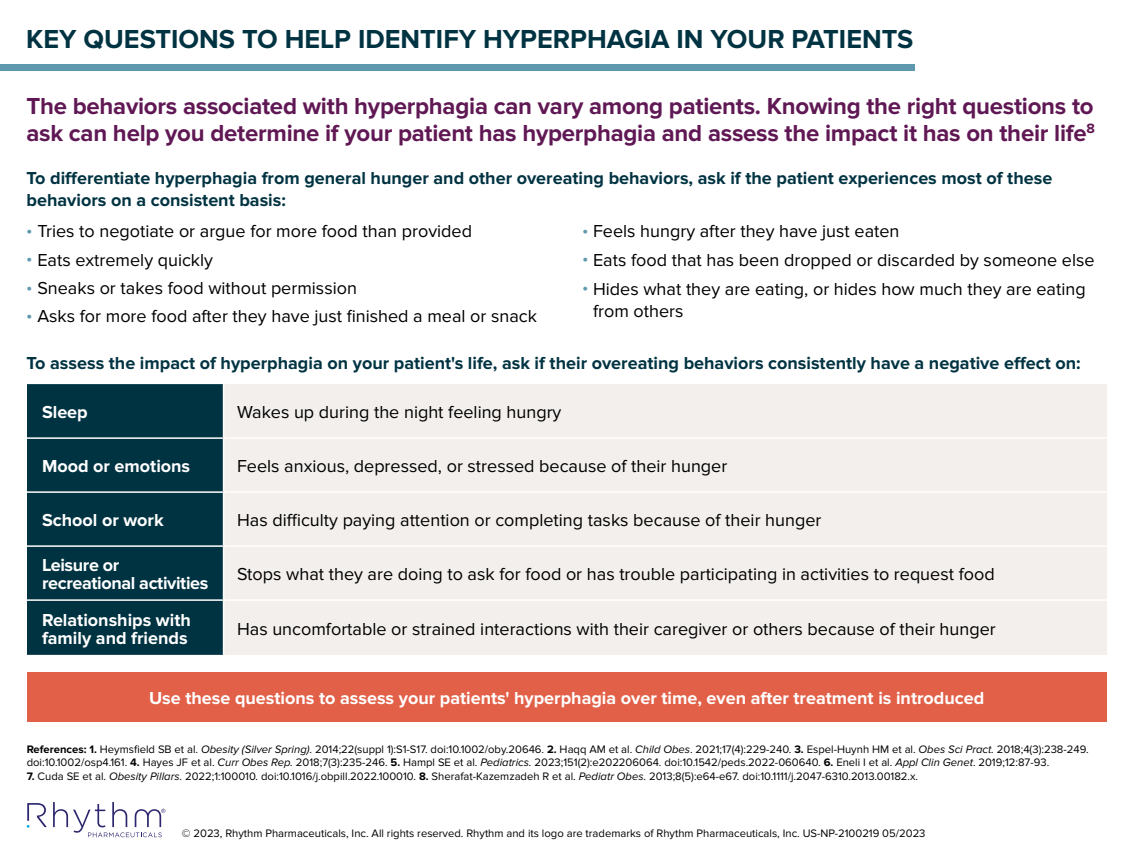
<style>
.page{position:relative;width:1134px;height:864px;background:#fff}
.page>*{position:absolute;margin:0;border:0;box-sizing:border-box;transform-origin:0 0}
.t1{font:700 27px "Proxima Nova";color:#003342}
.t2{font:700 24px/27px "Proxima Nova";letter-spacing:-.01em;color:#601854}
.t3{font:18px/22.5px "Proxima Nova";color:#000}
.t4{font:700 18px/21.6px "Proxima Nova";color:#003342}
.t5{font:700 18px/18px "Proxima Nova";color:#fff}
.t6{font:700 18px/18px "Proxima Nova";letter-spacing:-.02em;color:#fff}
.t7{font:11.25px/13.5px "Proxima Nova";color:#000}
.s1{color:#5d98af}
.s2{font-weight:700}
.s3{font-style:italic}
</style>
<div class="page">
<svg style="left:27px;top:803px;width:20px;height:25px"></svg>
<svg style="left:53px;top:802px;width:112px;height:35px"></svg>
<div style="left:27px;top:672px;width:1080px;height:50px;background:#e26048"></div>
<div style="left:0;top:64px;width:914px;height:6px;background:#5d98af"></div>
<div style="left:27px;top:384px;width:196px;height:271px;background:#003342"></div>
<div style="left:224px;top:384px;width:883px;height:271px;background:#f2efec"></div>
<hr style="left:224px;top:437px;width:883px;height:2px;background:#fff">
<hr style="left:224px;top:491px;width:883px;height:2px;background:#fff">
<hr style="left:224px;top:545px;width:883px;height:2px;background:#fff">
<hr style="left:224px;top:599px;width:883px;height:2px;background:#fff">
<hr style="left:27px;top:437px;width:197px;height:2px;background:#fff">
<hr style="left:27px;top:491px;width:197px;height:2px;background:#fff">
<hr style="left:27px;top:545px;width:197px;height:2px;background:#fff">
<hr style="left:27px;top:599px;width:197px;height:2px;background:#fff">
<h1 class="t1" style="left:26px;top:24px;width:889px">KEY QUESTIONS TO HELP IDENTIFY HYPERPHAGIA IN YOUR PATIENTS</h1>
<h2 class="t2" style="left:26px;top:93px;width:1070px">The behaviors associated with hyperphagia can vary among patients. Knowing the right questions to ask can help you determine if your patient has hyperphagia and assess the impact it has on their life<sup>8</sup></h2>
<h3 class="t4" style="left:27px;top:168px;width:1027px">To differentiate hyperphagia from general hunger and other overeating behaviors, ask if the patient experiences most of these behaviors on a consistent basis:</h3>
<h3 class="t3" style="left:582px;top:220px;width:319px"><span class="s1">•</span> Feels hungry after they have just eaten</h3>
<h3 class="t3" style="left:582px;top:249px;width:514px"><span class="s1">•</span> Eats food that has been dropped or discarded by someone else</h3>
<h3 class="t3" style="left:593px;top:278px;width:494px;text-indent:-11px"><span class="s1">•</span> Hides what they are eating, or hides how much they are eating from others</h3>
<h3 class="t3" style="left:26px;top:220px;width:447px"><span class="s1">•</span> Tries to negotiate or argue for more food than provided</h3>
<h3 class="t3" style="left:26px;top:249px;width:188px"><span class="s1">•</span> Eats extremely quickly</h3>
<h3 class="t3" style="left:26px;top:277px;width:332px"><span class="s1">•</span> Sneaks or takes food without permission</h3>
<h3 class="t3" style="left:26px;top:305px;width:512px"><span class="s1">•</span> Asks for more food after they have just finished a meal or snack</h3>
<h3 class="t4" style="left:27px;top:352px;width:1056px">To assess the impact of hyperphagia on your patient's life, ask if their overeating behaviors consistently have a negative effect on:</h3>
<h3 class="t5" style="left:42px;top:403px;width:47px">Sleep</h3>
<h3 class="t3" style="left:237px;top:401px;width:326px">Wakes up during the night feeling hungry</h3>
<h3 class="t5" style="left:42px;top:458px;width:150px">Mood or emotions</h3>
<h3 class="t3" style="left:237px;top:455px;width:492px">Feels anxious, depressed, or stressed because of their hunger</h3>
<h3 class="t5" style="left:42px;top:512px;width:123px">School or work</h3>
<h3 class="t3" style="left:237px;top:509px;width:586px">Has difficulty paying attention or completing tasks because of their hunger</h3>
<h3 class="t6" style="left:42px;top:557px;width:168px">Leisure or recreational activities</h3>
<h3 class="t3" style="left:237px;top:563px;width:759px">Stops what they are doing to ask for food or has trouble participating in activities to request food</h3>
<h3 class="t5" style="left:42px;top:611px;width:150px">Relationships with family and friends</h3>
<h3 class="t3" style="left:237px;top:618px;width:760px">Has uncomfortable or strained interactions with their caregiver or others because of their hunger</h3>
<h3 class="t5" style="left:149px;top:689px;width:837px">Use these questions to assess your patients' hyperphagia over time, even after treatment is introduced</h3>
<p class="t7" style="left:27px;top:743px;width:1063px"><span class="s2">References: 1.</span> Heymsfield SB et al. <span class="s3">Obesity (Silver Spring)</span>. 2014;22(suppl 1):S1-S17. doi:10.1002/oby.20646. <span class="s2">2.</span> Haqq AM et al. <span class="s3">Child Obes</span>. 2021;17(4):229-240. <span class="s2">3.</span> Espel-Huynh HM et al. <span class="s3">Obes Sci Pract.</span> 2018;4(3):238-249. doi:10.1002/osp4.161. <span class="s2">4.</span> Hayes JF et al. <span class="s3">Curr Obes Rep.</span> 2018;7(3):235-246. <span class="s2">5.</span> Hampl SE et al. <span class="s3">Pediatrics.</span> 2023;151(2):e202206064. doi:10.1542/peds.2022-060640. <span class="s2">6.</span> Eneli I et al. <span class="s3">Appl Clin Genet</span>. 2019;12:87-93.</p>
<p class="t7" style="left:27px;top:770px;width:893px"><span class="s2">7.</span> Cuda SE et al. <span class="s3">Obesity Pillars</span>. 2022;1:100010. doi:10.1016/j.obpill.2022.100010. <span class="s2">8.</span> Sherafat-Kazemzadeh R et al. <span class="s3">Pediatr Obes</span>. 2013;8(5):e64-e67. doi:10.1111/j.2047-6310.2013.00182.x.</p>
<p class="t7" style="left:182px;top:827px;width:745px">© 2023, Rhythm Pharmaceuticals, Inc. All rights reserved. Rhythm and its logo are trademarks of Rhythm Pharmaceuticals, Inc. US-NP-2100219 05/2023</p>
</div>
